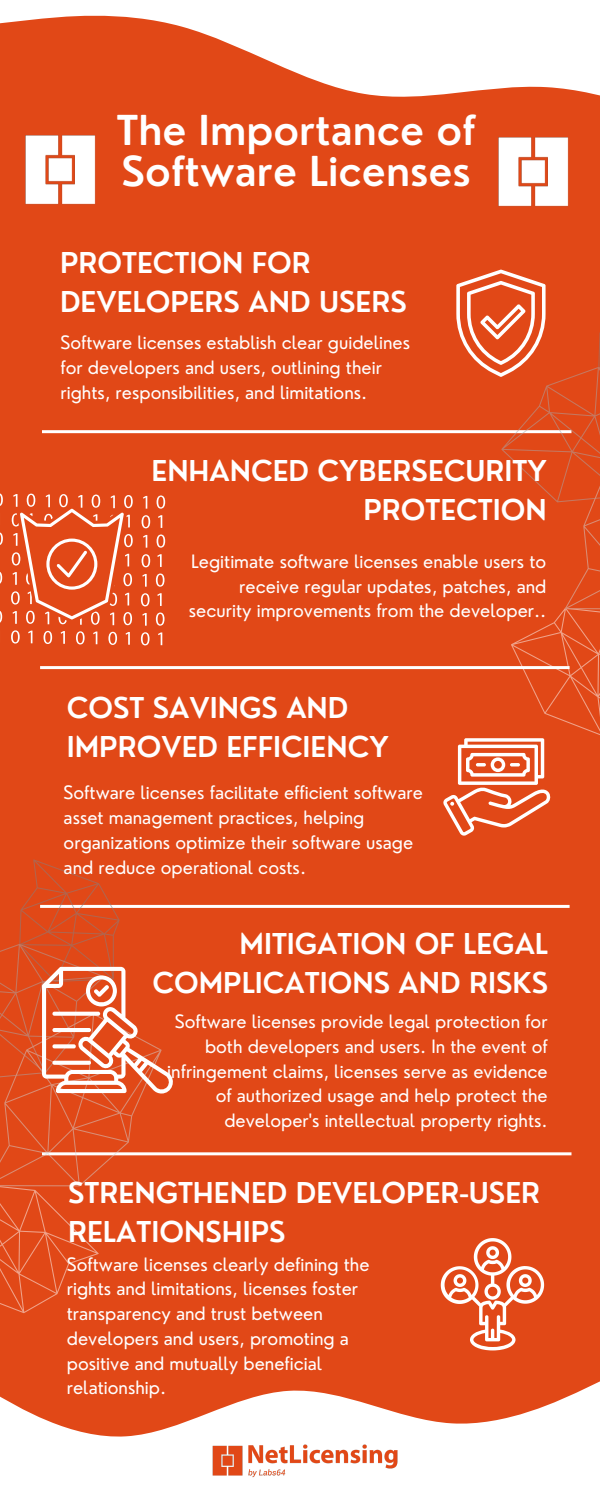
<style>
.page{position:relative;width:600px;height:1500px;background:#e14817}
.page>*{position:absolute;margin:0;border:0;box-sizing:border-box;transform-origin:0 0}
.t1{font:600 40.2px/41.2px "Nourd";color:#fff}
.t2{font:600 28px/39px "Nourd";color:#fff}
.t3{font:18px/24.8px "Nourd";color:#fff}
</style>
<div class="page">
<hr style="left:42px;top:430px;width:530px;height:3px;background:#fff">
<hr style="left:40px;top:905px;width:530px;height:3px;background:#fff">
<hr style="left:40px;top:666px;width:530px;height:3px;background:#fff">
<hr style="left:42px;top:1152px;width:530px;height:3px;background:#fff">
<svg style="left:0;top:0;width:600px;height:144px"></svg>
<svg style="left:0;top:1381px;width:600px;height:119px;fill:#fff"></svg>
<img style="left:175px;top:1398px;width:250px;height:102px">
<img style="left:25px;top:134px;width:70px;height:71px">
<img style="left:498px;top:136px;width:70px;height:71px">
<svg style="left:143px;top:496px;width:4px;height:13px"></svg>
<svg style="left:158px;top:515px;width:4px;height:13px"></svg>
<svg style="left:157px;top:495px;width:8px;height:14px"></svg>
<svg style="left:0;top:611px;width:2px;height:12px"></svg>
<svg style="left:158px;top:632px;width:4px;height:13px"></svg>
<svg style="left:141px;top:593px;width:9px;height:13px"></svg>
<svg style="left:141px;top:632px;width:9px;height:13px"></svg>
<svg style="left:142px;top:613px;width:5px;height:13px"></svg>
<svg style="left:157px;top:593px;width:5px;height:13px"></svg>
<svg style="left:157px;top:554px;width:5px;height:13px"></svg>
<svg style="left:156px;top:574px;width:9px;height:13px"></svg>
<svg style="left:157px;top:535px;width:8px;height:13px"></svg>
<svg style="left:142px;top:554px;width:8px;height:13px"></svg>
<svg style="left:142px;top:574px;width:5px;height:13px"></svg>
<svg style="left:143px;top:535px;width:4px;height:13px"></svg>
<svg style="left:142px;top:515px;width:8px;height:13px"></svg>
<svg style="left:156px;top:613px;width:9px;height:13px"></svg>
<svg style="left:0;top:493px;width:3px;height:13px"></svg>
<svg style="left:0;top:532px;width:3px;height:13px"></svg>
<svg style="left:0;top:572px;width:2px;height:12px"></svg>
<svg style="left:11px;top:494px;width:122px;height:151px"></svg>
<svg style="left:443px;top:270px;width:157px;height:566px"></svg>
<svg style="left:0;top:859px;width:177px;height:454px"></svg>
<svg style="left:441px;top:1238px;width:103px;height:112px"></svg>
<p class="t1" style="left:117px;top:109px;width:360px">The Importance of<br>Software Licenses</p>
<p class="t2" style="left:60px;top:243px;width:348px">PROTECTION FOR<br>DEVELOPERS AND USERS</p>
<p class="t3" style="left:60px;top:330px;width:351px">Software licenses establish clear guidelines for developers and users, outlining their rights, responsibilities, and limitations.</p>
<p class="t2" style="left:152px;top:451px;width:397px;text-align:right">ENHANCED CYBERSECURITY<br>PROTECTION</p>
<p class="t3" style="left:189px;top:549px;width:359px;text-align:right">Legitimate software licenses enable users to receive regular updates, patches, and security improvements from the developer..</p>
<p class="t2" style="left:67px;top:688px;width:323px">COST SAVINGS AND<br>IMPROVED EFFICIENCY</p>
<p class="t3" style="left:64px;top:780px;width:361px">Software licenses facilitate efficient software asset management practices, helping organizations optimize their software usage and reduce operational costs.</p>
<p class="t2" style="left:153px;top:924px;width:397px;text-align:right">MITIGATION OF LEGAL<br>COMPLICATIONS AND RISKS</p>
<p class="t3" style="left:167px;top:1009px;width:382px;text-align:right">Software licenses provide legal protection for both developers and users. In the event of infringement claims, licenses serve as evidence of authorized usage and help protect the developer's intellectual property rights.</p>
<p class="t2" style="left:68px;top:1173px;width:474px">STRENGTHENED DEVELOPER-USER<br>RELATIONSHIPS</p>
<p class="t3" style="left:67px;top:1251px;width:304px">Software licenses clearly defining the rights and limitations, licenses foster transparency and trust between developers and users, promoting a positive and mutually beneficial relationship.</p>
</div>
